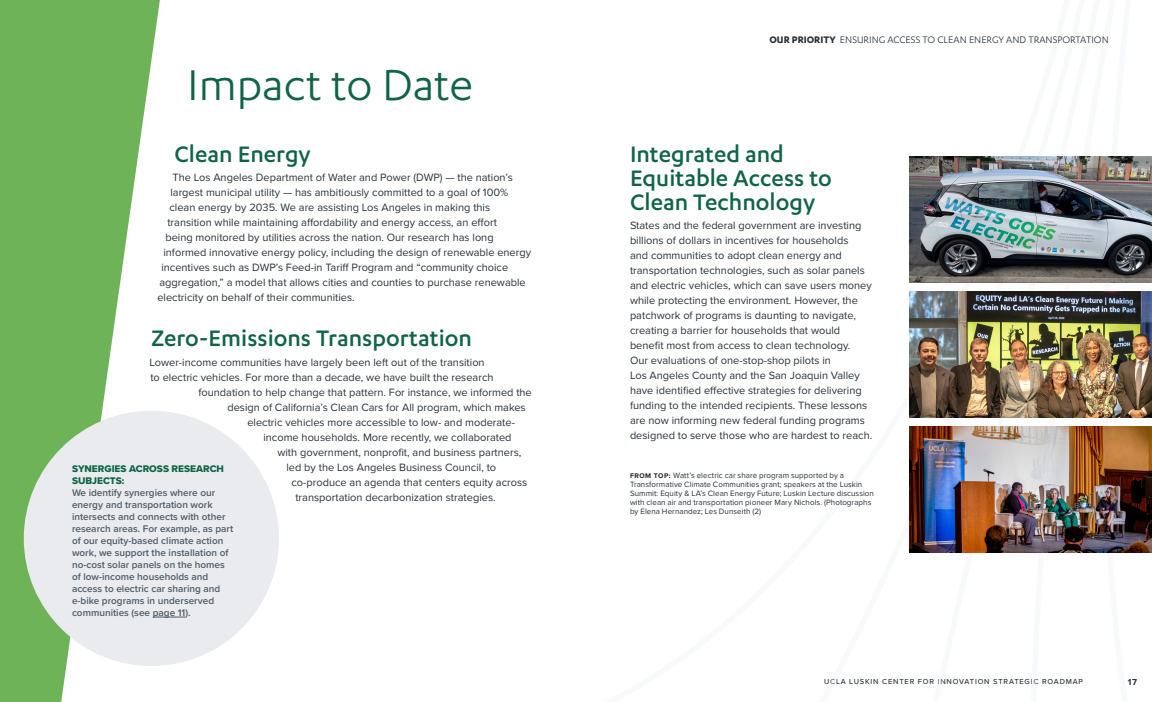
<style>
.page{position:relative;width:1152px;height:702px;background:#fff}
.page>*{position:absolute;margin:0;border:0;box-sizing:border-box;transform-origin:0 0}
.Preface_Heading{font:50px "Karbon";color:#0e6445}
.Paragraph{font:500 26px/24px "Karbon";color:#0e6445}
.Paragraph-2{font:11px/15px "Proxima Nova";color:#29323b}
.Preface_Heading-2{font:11px "Karbon";color:#29323b}
.Paragraph-3{font:600 10px/12px "Proxima Nova";color:#505c68}
.t1{font:700 9px "Proxima Nova";color:#29323b}
.t2{font:8px/9px "Proxima Nova";letter-spacing:.005em;color:#29323b}
.t3{font:500 7.5px "Proxima Nova";letter-spacing:.11em;color:#29323b}
.s1{font-weight:700}
.s2{font-family:"Proxima Nova Extrabld";font-weight:400;color:#0e6445}
.s3{font-weight:700;font-size:7px;color:#231f20}
</style>
<div class="page">
<svg style="left:0;top:0;width:160px;height:702px;fill:#6fb358"></svg>
<div style="left:24px;top:411px;width:255px;height:255px;background:#e9ebee;border-radius:50%"></div>
<svg style="left:1026px;top:156px;width:99px;height:271px"></svg>
<img style="left:909px;top:427px;width:243px;height:126px">
<img style="left:909px;top:291px;width:243px;height:126px">
<img style="left:909px;top:157px;width:243px;height:126px">
<hr style="left:153px;top:617px;width:32px;height:1px;background:#505c68">
<p class="Preface_Heading" style="left:187px;top:57px;width:287px">Impact to Date</p>
<p class="Preface_Heading-2" style="left:769px;top:34px;width:341px"><span class="s1">OUR PRIORITY</span> ENSURING ACCESS TO CLEAN ENERGY AND TRANSPORTATION</p>
<p class="Paragraph" style="left:174px;top:141px;width:138px">Clean Energy</p>
<p class="Paragraph-2" style="left:172px;top:170px;width:342px">The Los Angeles Department of Water and Power (DWP) — the nation’s</p>
<p class="Paragraph-2" style="left:170px;top:185px;width:339px">largest municipal utility — has ambitiously committed to a goal of 100%</p>
<p class="Paragraph-2" style="left:169px;top:200px;width:322px">clean energy by 2035. We are assisting Los Angeles in making this</p>
<p class="Paragraph-2" style="left:167px;top:215px;width:331px">transition while maintaining affordability and energy access, an effort</p>
<p class="Paragraph-2" style="left:165px;top:230px;width:330px">being monitored by utilities across the nation. Our research has long</p>
<p class="Paragraph-2" style="left:163px;top:245px;width:369px">informed innovative energy policy, including the design of renewable energy</p>
<p class="Paragraph-2" style="left:161px;top:260px;width:348px">incentives such as DWP’s Feed-in Tariff Program and “community choice</p>
<p class="Paragraph-2" style="left:159px;top:275px;width:368px">aggregation,” a model that allows cities and counties to purchase renewable</p>
<p class="Paragraph-2" style="left:157px;top:290px;width:199px">electricity on behalf of their communities.</p>
<p class="Paragraph" style="left:151px;top:325px;width:322px">Zero-Emissions Transportation</p>
<p class="Paragraph-2" style="left:149px;top:354px;width:337px">Lower-income communities have largely been left out of the transition</p>
<p class="Paragraph-2" style="left:150px;top:369px;width:345px">to electric vehicles. For more than a decade, we have built the research</p>
<p class="Paragraph-2" style="left:198px;top:384px;width:335px">foundation to help change that pattern. For instance, we informed the</p>
<p class="Paragraph-2" style="left:227px;top:399px;width:300px">design of California’s Clean Cars for All program, which makes</p>
<p class="Paragraph-2" style="left:247px;top:414px;width:269px">electric vehicles more accessible to low- and moderate-</p>
<p class="Paragraph-2" style="left:263px;top:429px;width:250px">income households. More recently, we collaborated</p>
<p class="Paragraph-2" style="left:277px;top:444px;width:245px">with government, nonprofit, and business partners,</p>
<p class="Paragraph-2" style="left:286px;top:459px;width:211px">led by the Los Angeles Business Council, to</p>
<p class="Paragraph-2" style="left:291px;top:474px;width:237px">co-produce an agenda that centers equity across</p>
<p class="Paragraph-2" style="left:295px;top:489px;width:202px">transportation decarbonization strategies.</p>
<p class="Paragraph" style="left:630px;top:141px;width:203px">Integrated and<br>Equitable Access to<br>Clean Technology</p>
<p class="Paragraph-2" style="left:630px;top:218px;width:244px">States and the federal government are investing billions of dollars in incentives for households<br>and communities to adopt clean energy and transportation technologies, such as solar panels and electric vehicles, which can save users money while protecting the environment. However, the patchwork of programs is daunting to navigate, creating a barrier for households that would benefit most from access to clean technology.<br>Our evaluations of one-stop-shop pilots in<br>Los Angeles County and the San Joaquin Valley have identified effective strategies for delivering funding to the intended recipients. These lessons are now informing new federal funding programs designed to serve those who are hardest to reach.</p>
<p class="Paragraph-3" style="left:72px;top:462px;width:163px"><span class="s2">SYNERGIES ACROSS RESEARCH<br>SUBJECTS:<br></span>We identify synergies where our energy and transportation work intersects and connects with other research areas. For example, as part of our equity-based climate action work, we support the installation of no-cost solar panels on the homes of low-income households and access to electric car sharing and e-bike programs in underserved communities (see page 11).</p>
<p class="t2" style="left:630px;top:471px;width:245px"><span class="s3">FROM TOP:</span> Watt’s electric car share program supported by a Transformative Climate Communities grant; speakers at the Luskin Summit: Equity &amp; LA’s Clean Energy Future; Luskin Lecture discussion with clean air and transportation pioneer Mary Nichols. (Photographs by Elena Hernandez; Les Dunseith (2)</p>
<p class="t3" style="left:824px;top:676px;width:261px">UCLA LUSKIN CENTER FOR INNOVATION STRATEGIC ROADMAP</p>
<p class="t1" style="left:1128px;top:675px;width:11px">17</p>
</div>
